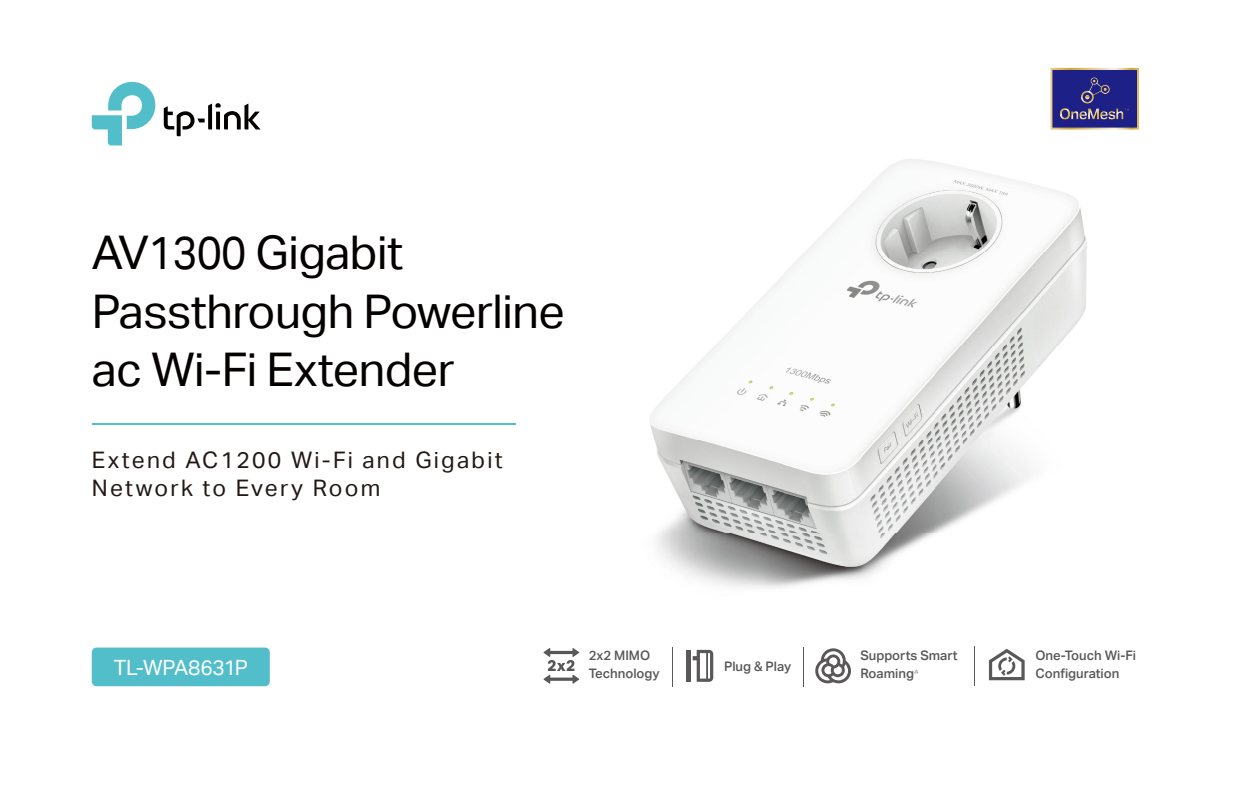
<style>
.page{position:relative;width:1260px;height:788px;background:#fff}
.page>*{position:absolute;margin:0;border:0;box-sizing:border-box;transform-origin:0 0}
.t1{font:46.38px/58.6px "TP Link Aktiv Regular";letter-spacing:-.01em;color:#040000}
.t2{font:22.75px/27.1px "TP Link Aktiv Regular";letter-spacing:.1em;color:#221815}
.t3{font:21px "TP Link Aktiv Regular";letter-spacing:-.01em;color:#fff}
.t4{font:13.12px/17.5px "TP Link Aktiv Medium";color:#595757}
</style>
<div class="page">
<div style="left:92px;top:647px;width:178px;height:39px;background:#52bec9;border-radius:5px"></div>
<svg style="left:92px;top:82px;width:63px;height:63px"></svg>
<svg style="left:164px;top:103px;width:97px;height:33px"></svg>
<hr style="left:92px;top:423px;width:423px;height:1px;background:#52bec9">
<hr style="left:803px;top:647px;width:1px;height:39px;background:#595757">
<hr style="left:672px;top:647px;width:1px;height:39px;background:#595757">
<hr style="left:974px;top:646px;width:1px;height:39px;background:#595757">
<svg style="left:989px;top:648px;width:36px;height:32px"></svg>
<svg style="left:693px;top:649px;width:20px;height:32px"></svg>
<div style="left:686px;top:650px;width:5px;height:31px;background:#595757"></div>
<svg style="left:815px;top:648px;width:36px;height:35px"></svg>
<svg style="left:1050px;top:68px;width:89px;height:62px;background:#434086"></svg>
<img style="left:649px;top:159px;width:438px;height:429px">
<svg style="left:543px;top:648px;width:36px;height:35px"></svg>
<h1 class="t1" style="left:92px;top:227px;width:475px">AV1300 Gigabit<br>Passthrough Powerline ac Wi-Fi Extender</h1>
<h2 class="t2" style="left:92px;top:448px;width:412px">Extend AC1200 Wi-Fi and Gigabit<br>Network to Every Room</h2>
<h3 class="t3" style="left:114px;top:659px;width:136px">TL-WPA8631P</h3>
<p class="t4" style="left:589px;top:648px;width:72px">2x2 MIMO<br>Technology</p>
<p class="t4" style="left:724px;top:658px;width:69px">Plug &amp; Play</p>
<p class="t4" style="left:860px;top:648px;width:99px">Supports Smart<br>Roaming<sup>△</sup></p>
<p class="t4" style="left:1035px;top:648px;width:102px">One-Touch Wi-Fi<br>Configuration</p>
</div>
